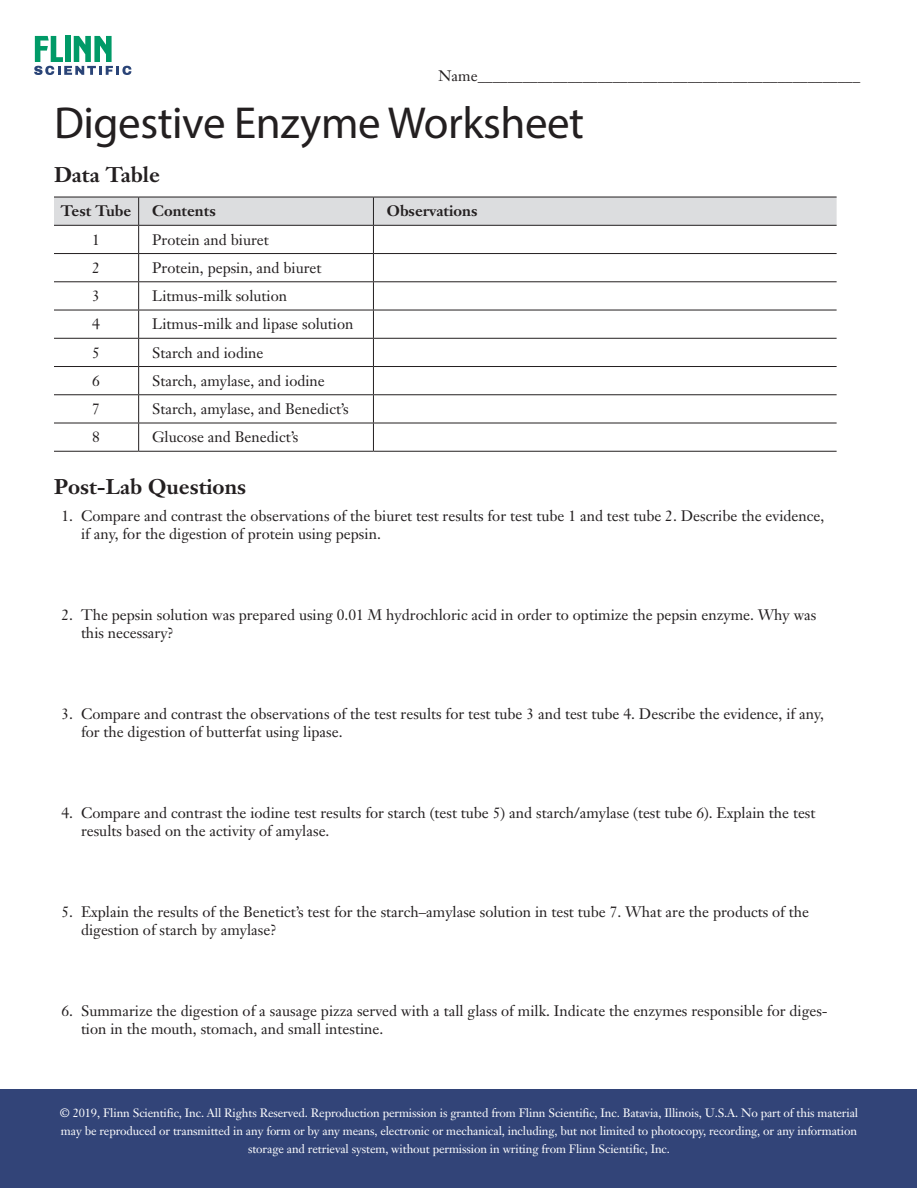
<style>
.page{position:relative;width:918px;height:1188px;background:#fff}
.page>*{position:absolute;margin:0;border:0;box-sizing:border-box;transform-origin:0 0}
.Headline{font:45px "Myriad Pro";letter-spacing:-.01em;color:#231f20}
.Sidehead{font:700 21px "Janson Text";color:#231f20}
.d_body{font:15px/18px "Janson Text";color:#231f20}
.Body{font:15px "Janson Text";color:#231f20}
.d_a_b_c__s{font:15px "Janson Text";color:#231f20}
.Body-2{font:700 15px "Janson Text";color:#231f20}
.t1{font:12px/18px "Janson Text";letter-spacing:-.01em;color:#fff;text-align:center}
</style>
<div class="page">
<div style="left:1px;top:1089px;width:916px;height:99px;background:#324478"></div>
<svg style="left:34px;top:36px;width:97px;height:39px"></svg>
<svg style="left:54px;top:197px;width:783px;height:254px"></svg>
<hr style="left:54px;top:451px;width:85px;height:1px;background:#231f20">
<hr style="left:139px;top:451px;width:234px;height:1px;background:#231f20">
<hr style="left:373px;top:451px;width:464px;height:1px;background:#231f20">
<p class="d_a_b_c__s" style="left:439px;top:66px;width:423px">Name___________________________________________________</p>
<p class="Headline" style="left:54px;top:95px;width:532px">Digestive Enzyme Worksheet</p>
<p class="Sidehead" style="left:54px;top:161px;width:107px">Data Table</p>
<p class="Body-2" style="left:61px;top:201px;width:72px">Test Tube</p>
<p class="Body-2" style="left:152px;top:201px;width:65px">Contents</p>
<p class="Body-2" style="left:387px;top:201px;width:92px">Observations</p>
<p class="Body" style="left:92px;top:230px;width:9px">1</p>
<p class="Body" style="left:152px;top:230px;width:118px">Protein and biuret</p>
<p class="Body" style="left:92px;top:258px;width:9px">2</p>
<p class="Body" style="left:152px;top:258px;width:171px">Protein, pepsin, and biuret</p>
<p class="Body" style="left:92px;top:286px;width:9px">3</p>
<p class="Body" style="left:152px;top:286px;width:136px">Litmus-milk solution</p>
<p class="Body" style="left:92px;top:315px;width:9px">4</p>
<p class="Body" style="left:152px;top:315px;width:203px">Litmus-milk and lipase solution</p>
<p class="Body" style="left:92px;top:343px;width:9px">5</p>
<p class="Body" style="left:152px;top:343px;width:113px">Starch and iodine</p>
<p class="Body" style="left:92px;top:371px;width:9px">6</p>
<p class="Body" style="left:152px;top:371px;width:174px">Starch, amylase, and iodine</p>
<p class="Body" style="left:92px;top:399px;width:9px">7</p>
<p class="Body" style="left:152px;top:399px;width:198px">Starch, amylase, and Benedict’s</p>
<p class="Body" style="left:92px;top:428px;width:9px">8</p>
<p class="Body" style="left:152px;top:428px;width:148px">Glucose and Benedict’s</p>
<p class="Sidehead" style="left:54px;top:473px;width:194px">Post-Lab Questions</p>
<p class="d_body" style="left:81px;top:506px;width:745px;text-indent:-20px">1. Compare and contrast the observations of the biuret test results for test tube 1 and test tube 2. Describe the evidence, if any, for the digestion of protein using pepsin.</p>
<p class="d_body" style="left:81px;top:605px;width:737px;text-indent:-20px">2. The pepsin solution was prepared using 0.01 M hydrochloric acid in order to optimize the pepsin enzyme. Why was this necessary?</p>
<p class="d_body" style="left:81px;top:704px;width:745px;text-indent:-20px">3. Compare and contrast the observations of the test results for test tube 3 and test tube 4. Describe the evidence, if any, for the digestion of butterfat using lipase.</p>
<p class="d_body" style="left:81px;top:803px;width:736px;text-indent:-20px">4. Compare and contrast the iodine test results for starch (test tube 5) and starch/amylase (test tube 6). Explain the test results based on the activity of amylase.</p>
<p class="d_body" style="left:81px;top:902px;width:730px;text-indent:-20px">5. Explain the results of the Benetict’s test for the starch–amylase solution in test tube 7. What are the products of the digestion of starch by amylase?</p>
<p class="d_body" style="left:81px;top:1001px;width:748px;text-indent:-20px">6. Summarize the digestion of a sausage pizza served with a tall glass of milk. Indicate the enzymes responsible for diges&shy;tion in the mouth, stomach, and small intestine.</p>
<p class="t1" style="left:60px;top:1104px;width:800px">© 2019, Flinn Scientific, Inc. All Rights Reserved. Reproduction permission is granted from Flinn Scientific, Inc. Batavia, Illinois, U.S.A. No part of this material may be reproduced or transmitted in any form or by any means, electronic or mechanical, including, but not limited to photocopy, recording, or any information storage and retrieval system, without permission in writing from Flinn Scientific, Inc.</p>
</div>
